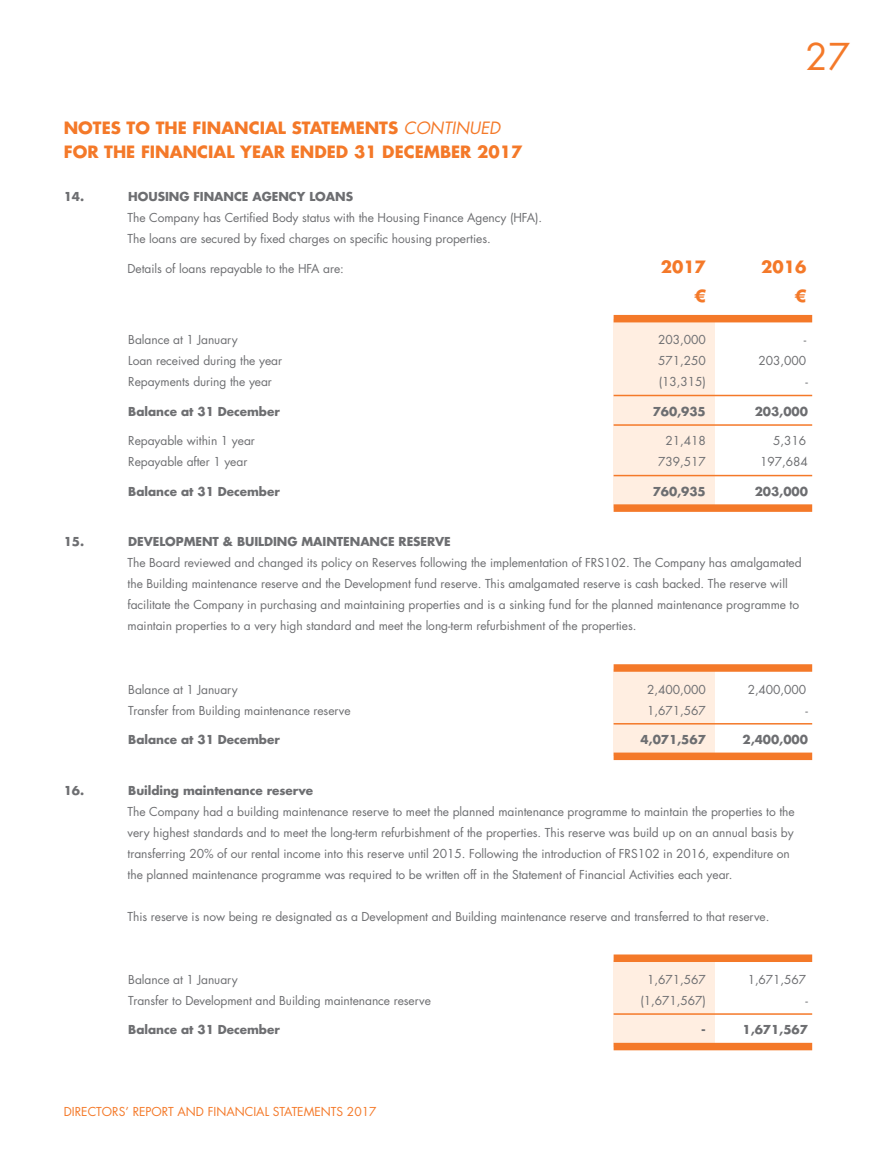
<style>
.page{position:relative;width:893px;height:1149px;background:#fff}
.page>*{position:absolute;margin:0;border:0;box-sizing:border-box;transform-origin:0 0}
.t1{font:36px "Futura LT";color:#f47929}
.t2{font:700 16.5px "Futura LT";letter-spacing:-.005em;color:#f47929}
.t3{font:italic 16.5px "Futura LT";color:#f47929}
.t4{font:12px/21px "Futura LT";letter-spacing:-.005em;color:#6d6e71}
.t5{font:700 12px "Futura LT";letter-spacing:-.005em;color:#6d6e71}
.t6{font:12px "Futura LT";color:#f47929}
</style>
<div class="page">
<div style="left:614px;top:319px;width:101px;height:188px;background:#ffeee1"></div>
<div style="left:614px;top:669px;width:101px;height:86px;background:#ffeee1"></div>
<div style="left:614px;top:960px;width:101px;height:86px;background:#ffeee1"></div>
<div style="left:614px;top:315px;width:198px;height:7px;background:#f47929"></div>
<hr style="left:614px;top:394px;width:198px;height:2px;background:#f47929">
<hr style="left:614px;top:424px;width:198px;height:1px;background:#f47929">
<hr style="left:614px;top:474px;width:198px;height:2px;background:#f47929">
<div style="left:614px;top:504px;width:198px;height:7px;background:#f47929"></div>
<div style="left:614px;top:664px;width:198px;height:7px;background:#f47929"></div>
<hr style="left:614px;top:722px;width:198px;height:2px;background:#f47929">
<div style="left:614px;top:752px;width:198px;height:7px;background:#f47929"></div>
<div style="left:614px;top:954px;width:198px;height:7px;background:#f47929"></div>
<hr style="left:614px;top:1012px;width:198px;height:2px;background:#f47929">
<div style="left:614px;top:1042px;width:198px;height:7px;background:#f47929"></div>
<h2 class="t2" style="left:64px;top:117px;width:13px">NOTES</h2>
<h2 class="t2" style="left:127px;top:117px;width:41px">TO THE</h2>
<h2 class="t2" style="left:193px;top:117px;width:12px">FINANCIAL</h2>
<h2 class="t2" style="left:292px;top:117px;width:12px">STATEMENTS</h2>
<h2 class="t3" style="left:404px;top:118px;width:12px">CONTINUED</h2>
<h2 class="t2" style="left:64px;top:141px;width:13px">FOR</h2>
<h2 class="t2" style="left:104px;top:141px;width:12px">THE</h2>
<h2 class="t2" style="left:141px;top:141px;width:12px">FINANCIAL</h2>
<h2 class="t2" style="left:240px;top:141px;width:13px">YEAR</h2>
<h2 class="t2" style="left:291px;top:141px;width:13px">ENDED</h2>
<h2 class="t2" style="left:354px;top:141px;width:41px">31 DECEMBER</h2>
<h2 class="t2" style="left:477px;top:141px;width:47px">2017</h2>
<h1 class="t1" style="left:805px;top:34px;width:47px">27</h1>
<p class="t5" style="left:64px;top:188px;width:48px">14. H</p>
<p class="t5" style="left:138px;top:188px;width:217px">ousing Finance Agency loans</p>
<p class="t4" style="left:128px;top:207px;width:416px">The Company has Certified Body status with the Housing Finance Agency (HFA).<br>The loans are secured by fixed charges on specific housing properties.</p>
<p class="t4" style="left:128px;top:258px;width:218px">Details of loans repayable to the HFA are:</p>
<h2 class="t2" style="left:661px;top:255px;width:47px">2017</h2>
<h2 class="t2" style="left:761px;top:255px;width:47px">2016</h2>
<h2 class="t2" style="left:694px;top:285px;width:13px">€</h2>
<h2 class="t2" style="left:795px;top:285px;width:13px">€</h2>
<p class="t4" style="left:128px;top:329px;width:111px">Balance at 1 January</p>
<p class="t4" style="left:658px;top:329px;width:49px">203,000</p>
<p class="t4" style="left:804px;top:329px;width:4px">-</p>
<p class="t4" style="left:128px;top:350px;width:155px">Loan received during the year</p>
<p class="t4" style="left:658px;top:350px;width:49px">571,250</p>
<p class="t4" style="left:759px;top:350px;width:49px">203,000</p>
<p class="t4" style="left:128px;top:371px;width:145px">Repayments during the year</p>
<p class="t4" style="left:659px;top:371px;width:49px">(13,315)</p>
<p class="t4" style="left:805px;top:371px;width:4px">-</p>
<p class="t5" style="left:128px;top:403px;width:153px">Balance at 31 December</p>
<p class="t5" style="left:653px;top:403px;width:55px">760,935</p>
<p class="t5" style="left:755px;top:403px;width:55px">203,000</p>
<p class="t4" style="left:128px;top:430px;width:128px">Repayable within 1 year</p>
<p class="t4" style="left:665px;top:430px;width:42px">21,418</p>
<p class="t4" style="left:773px;top:430px;width:35px">5,316</p>
<p class="t4" style="left:128px;top:451px;width:121px">Repayable after 1 year</p>
<p class="t4" style="left:658px;top:451px;width:49px">739,517</p>
<p class="t4" style="left:760px;top:451px;width:49px">197,684</p>
<p class="t5" style="left:128px;top:483px;width:153px">Balance at 31 December</p>
<p class="t5" style="left:653px;top:483px;width:55px">760,935</p>
<p class="t5" style="left:755px;top:483px;width:55px">203,000</p>
<p class="t5" style="left:64px;top:533px;width:48px">15. D</p>
<p class="t5" style="left:137px;top:533px;width:315px">evelopment &amp; building maintenance reserve</p>
<p class="t4" style="left:128px;top:552px;width:676px">The Board reviewed and changed its policy on Reserves following the implementation of FRS 102. The Company has amalgamated the Building maintenance reserve and the Development fund reserve. This amalgamated reserve is cash backed. The reserve will facilitate the Company in purchasing and maintaining properties and is a sinking fund for the planned maintenance programme to maintain properties to a very high standard and meet the long-term refurbishment of the properties.</p>
<p class="t4" style="left:128px;top:678px;width:111px">Balance at 1 January</p>
<p class="t4" style="left:647px;top:678px;width:60px">2,400,000</p>
<p class="t4" style="left:748px;top:678px;width:60px">2,400,000</p>
<p class="t4" style="left:128px;top:699px;width:224px">Transfer from Building maintenance reserve</p>
<p class="t4" style="left:647px;top:699px;width:60px">1,671,567</p>
<p class="t4" style="left:805px;top:699px;width:4px">-</p>
<p class="t5" style="left:128px;top:731px;width:153px">Balance at 31 December</p>
<p class="t5" style="left:640px;top:731px;width:67px">4,071,567</p>
<p class="t5" style="left:742px;top:731px;width:67px">2,400,000</p>
<p class="t5" style="left:64px;top:781px;width:48px">16. B</p>
<p class="t5" style="left:136px;top:781px;width:178px">uilding maintenance reserve</p>
<p class="t4" style="left:128px;top:800px;width:669px">The Company had a building maintenance reserve to meet the planned maintenance programme to maintain the properties to the very highest standards and to meet the long-term refurbishment of the properties. This reserve was build up on an annual basis by transferring 20% of our rental income into this reserve until 2015. Following the introduction of FRS 102 in 2016, expenditure on the planned maintenance programme was required to be written off in the Statement of Financial Activities each year.</p>
<p class="t4" style="left:128px;top:905px;width:643px">This reserve is now being re designated as a Development and Building maintenance reserve and transferred to that reserve.</p>
<p class="t4" style="left:128px;top:968px;width:111px">Balance at 1 January</p>
<p class="t4" style="left:647px;top:968px;width:60px">1,671,567</p>
<p class="t4" style="left:748px;top:968px;width:60px">1,671,567</p>
<p class="t4" style="left:128px;top:989px;width:304px">Transfer to Development and Building maintenance reserve</p>
<p class="t4" style="left:640px;top:989px;width:67px">(1,671,567)</p>
<p class="t4" style="left:805px;top:989px;width:4px">-</p>
<p class="t5" style="left:128px;top:1021px;width:153px">Balance at 31 December</p>
<p class="t5" style="left:701px;top:1021px;width:6px">-</p>
<p class="t5" style="left:742px;top:1021px;width:67px">1,671,567</p>
<p class="t6" style="left:64px;top:1103px;width:314px">Directors’ report and financial statements 2017</p>
</div>
